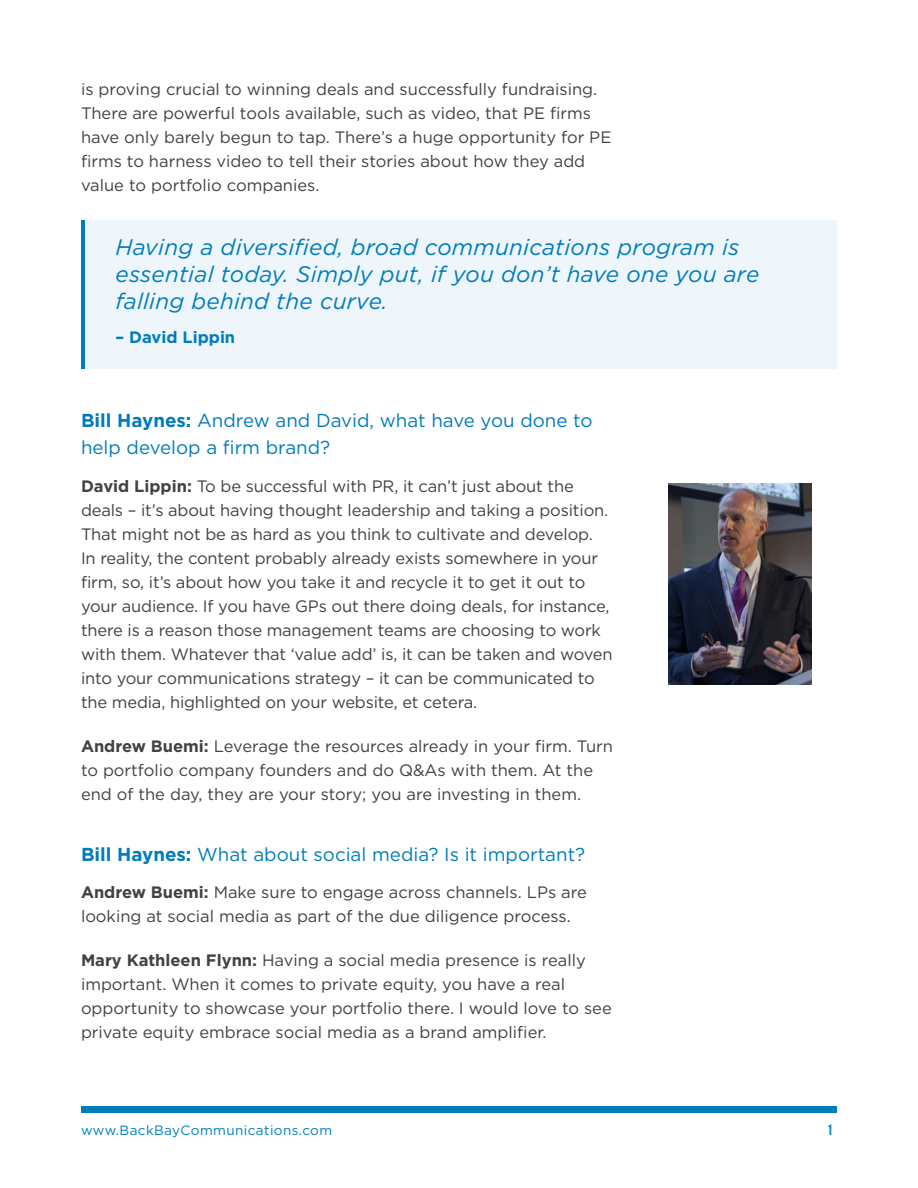
<style>
.page{position:relative;width:918px;height:1188px;background:#fff}
.page>*{position:absolute;margin:0;border:0;box-sizing:border-box;transform-origin:0 0}
.t1{font:italic 22.5px/27px "Gotham";letter-spacing:.01em;color:#007cba}
.t2{font:18.75px/27px "Gotham";color:#007cba}
.t3{font:16.5px/24px "Gotham";letter-spacing:-.01em;color:#414042}
.t4{font:700 16.5px "Gotham";color:#007cba}
.t5{font:15px "Bebas Neue";color:#007cba}
.t6{font:13.5px "Gotham";letter-spacing:.03em;color:#0080bc}
.s1{font-weight:700}
</style>
<div class="page">
<div style="left:81px;top:1106px;width:756px;height:7px;background:#007cba"></div>
<div style="left:81px;top:220px;width:756px;height:148px;background:#eef6fb"></div>
<hr style="left:81px;top:220px;width:3px;height:148px;background:#007cba">
<img style="left:668px;top:484px;width:143px;height:201px">
<p class="t3" style="left:81px;top:77px;width:532px">is proving crucial to winning deals and successfully fundraising.<br>There are powerful tools available, such as video, that PE firms have only barely begun to tap. There’s a huge opportunity for PE firms to harness video to tell their stories about how they add value to portfolio companies.</p>
<h1 class="t1" style="left:116px;top:234px;width:645px">Having a diversified, broad communications program is essential today. Simply put, if you don’t have one you are falling behind the curve.</h1>
<p class="t4" style="left:116px;top:328px;width:121px">– David Lippin</p>
<p class="t2" style="left:81px;top:407px;width:513px"><span class="s1">Bill Haynes:</span> Andrew and David, what have you done to help develop a firm brand?</p>
<p class="t3" style="left:81px;top:473px;width:533px"><span class="s1">David Lippin:</span> To be successful with PR, it can’t just about the deals – it’s about having thought leadership and taking a position.<br>That might not be as hard as you think to cultivate and develop.<br>In reality, the content probably already exists somewhere in your firm, so, it’s about how you take it and recycle it to get it out to your audience. If you have GPs out there doing deals, for instance, there is a reason those management teams are choosing to work with them. Whatever that ‘value add’ is, it can be taken and woven into your communications strategy – it can be communicated to the media, highlighted on your website, et cetera.</p>
<p class="t3" style="left:81px;top:734px;width:534px"><span class="s1">Andrew Buemi:</span> Leverage the resources already in your firm. Turn to portfolio company founders and do Q&amp;As with them. At the end of the day, they are your story; you are investing in them.</p>
<p class="t2" style="left:81px;top:840px;width:506px"><span class="s1">Bill Haynes:</span> What about social media? Is it important?</p>
<p class="t3" style="left:81px;top:880px;width:507px"><span class="s1">Andrew Buemi:</span> Make sure to engage across channels. LPs are looking at social media as part of the due diligence process.</p>
<p class="t3" style="left:81px;top:948px;width:532px"><span class="s1">Mary Kathleen Flynn:</span> Having a social media presence is really important. When it comes to private equity, you have a real opportunity to showcase your portfolio there. I would love to see private equity embrace social media as a brand amplifier.</p>
<p class="t6" style="left:81px;top:1123px;width:253px">www.BackBayCommunications.com</p>
<p class="t5" style="left:827px;top:1121px;width:7px">1</p>
</div>
